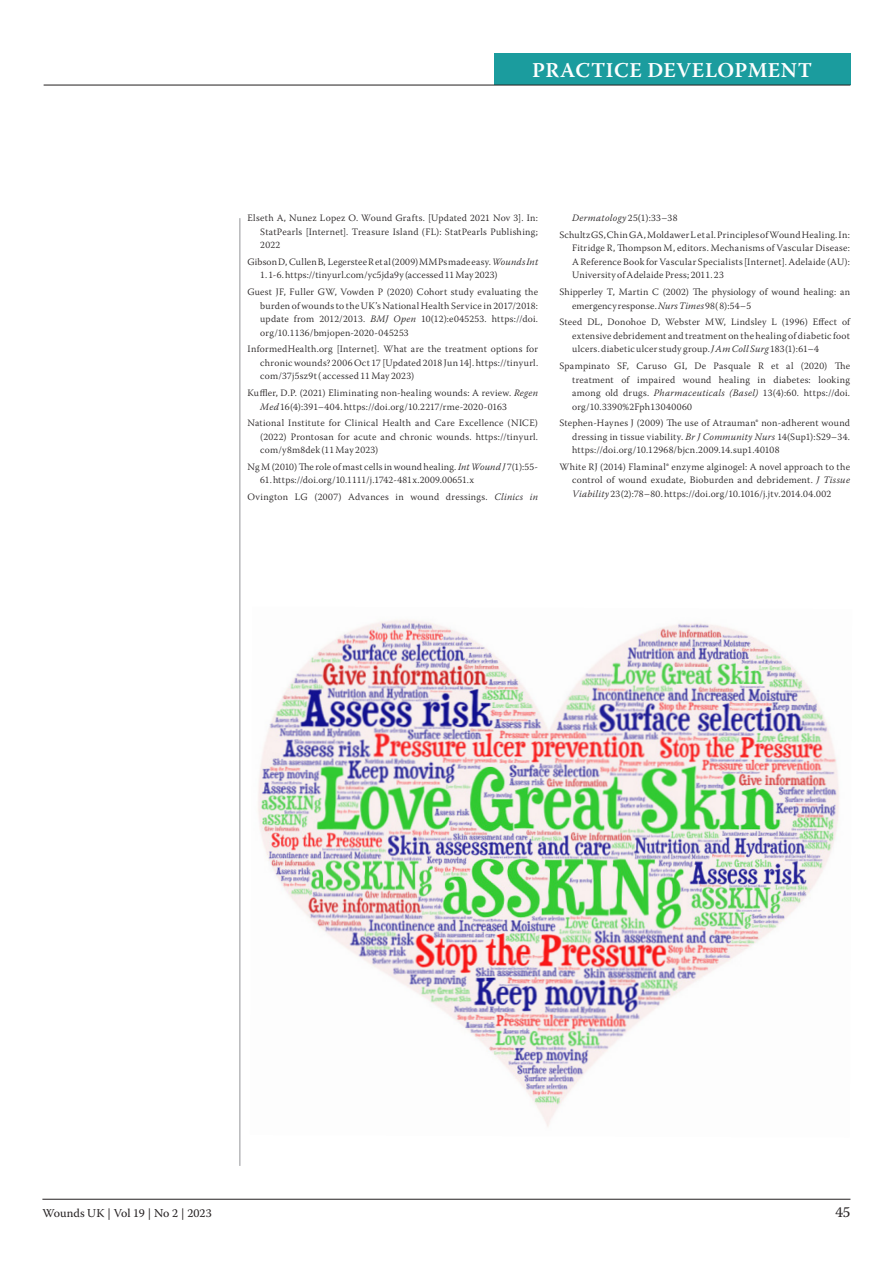
<style>
.page{position:relative;width:893px;height:1263px;background:#fff}
.page>*{position:absolute;margin:0;border:0;box-sizing:border-box;transform-origin:0 0}
.t1{font:600 21px "Warnock Pro";letter-spacing:.025em;color:#fff}
.t2{font:15px "Warnock Pro";color:#231f20}
.t3{font:12px "Warnock Pro";letter-spacing:-.005em;color:#231f20}
.References{font:300 9.75px/13.5px "Warnock Pro";letter-spacing:.025em;color:#231f20;text-align:justify}
.References-2{font:italic 300 9.75px "Warnock Pro";letter-spacing:.035em;color:#231f20}
.s1{font-style:italic}
.s2{font-style:normal}
</style>
<div class="page">
<hr style="left:42px;top:1199px;width:808px;height:1px;background:#231f20">
<div style="left:494px;top:54px;width:356px;height:31px;background:#1b9c9e"></div>
<hr style="left:44px;top:85px;width:806px;height:1px;background:#231f20">
<hr style="left:239px;top:218px;width:1px;height:948px;background:#939598">
<svg style="left:239px;top:560px;width:600px;height:589px"></svg>
<h1 class="t1" style="left:532px;top:58px;width:282px">PRACTICE DEVELOPMENT</h1>
<p class="References" style="left:260px;top:211px;width:279px;text-indent:-13px">Elseth A, Nunez Lopez O. Wound Grafts. [Updated 2021 Nov 3]. In:<br>StatPearls [Internet]. Treasure Island (FL): StatPearls Publishing; 2022</p>
<p class="References" style="left:247px;top:255px;width:292px">Gibson D, Cullen B, Legerstee R et al (2009) MMPs made easy. <span class="s1">Wounds Int</span></p>
<p class="References" style="left:260px;top:268px;width:239px">1. 1-6. https://tinyurl.com/yc5jda9y (accessed 11 May 2023)</p>
<p class="References" style="left:260px;top:285px;width:279px;text-indent:-13px">Guest JF, Fuller GW, Vowden P (2020) Cohort study evaluating the burden of wounds to the UK’s National Health Service in 2017/2018: update from 2012/2013. <span class="s1">BMJ Open</span> 10(12):e045253. https://doi. org/10.1136/bmjopen-2020-045253</p>
<p class="References" style="left:260px;top:342px;width:279px;text-indent:-13px">InformedHealth.org [Internet]. What are the treatment options for chronic wounds? 2006 Oct 17 [Updated 2018 Jun 14]. https://tinyurl. com/37j5sz9t ( accessed 11 May 2023)</p>
<p class="References" style="left:260px;top:386px;width:279px;text-indent:-13px">Kuffler, D.P. (2021) Eliminating non-healing wounds: A review. <span class="s1">Regen<br>Med</span> 16(4):391–404. https://doi.org/10.2217/rme-2020-0163</p>
<p class="References" style="left:260px;top:416px;width:279px;text-indent:-13px">National Institute for Clinical Health and Care Excellence (NICE) (2022) Prontosan for acute and chronic wounds. https://tinyurl. com/y8m8dek (11 May 2023)</p>
<p class="References" style="left:247px;top:460px;width:292px">Ng M (2010) The role of mast cells in wound healing. <span class="s1">Int Wound J</span> 7(1):55-</p>
<p class="References" style="left:260px;top:473px;width:215px">61. https://doi.org/10.1111/j.1742-481x.2009.00651.x</p>
<p class="References" style="left:247px;top:490px;width:292px">Ovington LG (2007) Advances in wound dressings. <span class="s1">Clinics in</span></p>
<p class="References-2" style="left:572px;top:212px;width:107px">Dermatology <span class="s2">25(1):33–38</span></p>
<p class="References" style="left:572px;top:228px;width:279px;text-indent:-13px">Schultz GS, Chin GA, Moldawer L et al. Principles of Wound Healing. In:<br>Fitridge R, Thompson M, editors. Mechanisms of Vascular Disease:<br>A Reference Book for Vascular Specialists [Internet]. Adelaide (AU):<br>University of Adelaide Press; 2011. 23</p>
<p class="References" style="left:572px;top:285px;width:279px;text-indent:-13px">Shipperley T, Martin C (2002) The physiology of wound healing: an emergency response. <span class="s1">Nurs Times</span> 98( 8):54–5</p>
<p class="References" style="left:572px;top:315px;width:279px;text-indent:-13px">Steed DL, Donohoe D, Webster MW, Lindsley L (1996) Effect of extensive debridement and treatment on the healing of diabetic foot ulcers. diabetic ulcer study group. <span class="s1">J Am Coll Surg</span> 183(1):61–4</p>
<p class="References" style="left:572px;top:359px;width:279px;text-indent:-13px">Spampinato SF, Caruso GI, De Pasquale R et al (2020) The treatment of impaired wound healing in diabetes: looking among old drugs. <span class="s1">Pharmaceuticals (Basel)</span> 13(4):60. https://doi. org/10.3390%2Fph13040060</p>
<p class="References" style="left:572px;top:416px;width:279px;text-indent:-13px">Stephen-Haynes J (2009) The use of Atrauman® non-adherent wound dressing in tissue viability. <span class="s1">Br J Community Nurs</span> 14(Sup1):S29–34. https://doi.org/10.12968/bjcn.2009.14.sup1.40108</p>
<p class="References" style="left:572px;top:460px;width:279px;text-indent:-13px">White RJ (2014) Flaminal® enzyme alginogel: A novel approach to the control of wound exudate, Bioburden and debridement. <span class="s1">J Tissue Viability</span> 23(2):78–80. https://doi.org/10.1016/j.jtv.2014.04.002</p>
<p class="t3" style="left:42px;top:1205px;width:171px">Wounds UK | Vol 19 | No 2 | 2023</p>
<h2 class="t2" style="left:835px;top:1203px;width:17px">45</h2>
</div>
